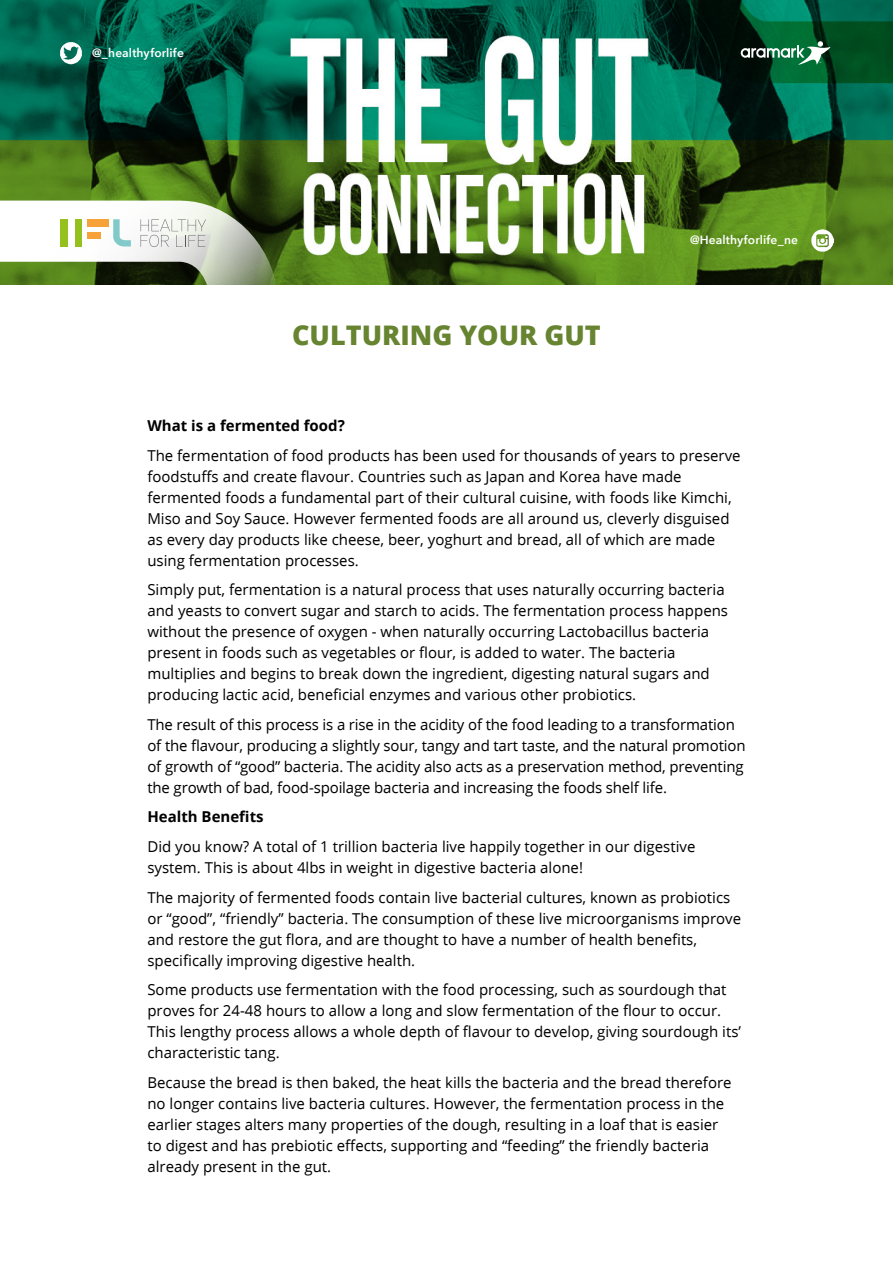
<style>
.page{position:relative;width:893px;height:1263px;background:#fff}
.page>*{position:absolute;margin:0;border:0;box-sizing:border-box;transform-origin:0 0}
.t1{font:800 27px "Open Sans";color:#678430}
.t2{font:15px/21px "Open Sans";color:#000}
.t3{font:700 15px "Open Sans";color:#000}
.t4{font:600 12px "Avenir Next";letter-spacing:.01em;color:#fff}
</style>
<div class="page">
<img style="left:0;top:0;width:893px;height:285px">
<img style="left:60px;top:42px;width:22px;height:23px">
<img style="left:812px;top:229px;width:21px;height:22px">
<svg style="left:0;top:201px;width:278px;height:84px"></svg>
<svg style="left:666px;top:0;width:227px;height:83px;background:#07492e"></svg>
<p class="t4" style="left:92px;top:43px;width:93px">@_healthyforlife</p>
<h1 class="t1" style="left:292px;top:320px;width:310px">CULTURING YOUR GUT</h1>
<p class="t4" style="left:690px;top:230px;width:109px">@Healthyforlife_ne</p>
<p class="t3" style="left:147px;top:417px;width:199px">What is a fermented food?</p>
<p class="t2" style="left:147px;top:445px;width:595px">The fermentation of food products has been used for thousands of years to preserve foodstuffs and create flavour. Countries such as Japan and Korea have made fermented foods a fundamental part of their cultural cuisine, with foods like Kimchi, Miso and Soy Sauce. However fermented foods are all around us, cleverly disguised as every day products like cheese, beer, yoghurt and bread, all of which are made using fermentation processes.</p>
<p class="t2" style="left:147px;top:580px;width:582px">Simply put, fermentation is a natural process that uses naturally occurring bacteria and yeasts to convert sugar and starch to acids. The fermentation process happens without the presence of oxygen - when naturally occurring Lactobacillus bacteria present in foods such as vegetables or flour, is added to water. The bacteria multiplies and begins to break down the ingredient, digesting natural sugars and producing lactic acid, beneficial enzymes and various other probiotics.</p>
<p class="t2" style="left:147px;top:714px;width:600px">The result of this process is a rise in the acidity of the food leading to a transformation of the flavour, producing a slightly sour, tangy and tart taste, and the natural promotion of growth of “good” bacteria. The acidity also acts as a preservation method, preventing the growth of bad, food-spoilage bacteria and increasing the foods shelf life.</p>
<p class="t3" style="left:147px;top:808px;width:118px">Health Benefits</p>
<p class="t2" style="left:147px;top:836px;width:549px">Did you know? A total of 1 trillion bacteria live happily together in our digestive system. This is about 4lbs in weight in digestive bacteria alone!</p>
<p class="t2" style="left:147px;top:887px;width:595px">The majority of fermented foods contain live bacterial cultures, known as probiotics or “good”, “friendly” bacteria. The consumption of these live microorganisms improve and restore the gut flora, and are thought to have a number of health benefits, specifically improving digestive health.</p>
<p class="t2" style="left:147px;top:979px;width:595px">Some products use fermentation with the food processing, such as sourdough that proves for 24-48 hours to allow a long and slow fermentation of the flour to occur.<br>This lengthy process allows a whole depth of flavour to develop, giving sourdough its’ characteristic tang.</p>
<p class="t2" style="left:147px;top:1072px;width:586px">Because the bread is then baked, the heat kills the bacteria and the bread therefore no longer contains live bacteria cultures. However, the fermentation process in the earlier stages alters many properties of the dough, resulting in a loaf that is easier to digest and has prebiotic effects, supporting and “feeding” the friendly bacteria already present in the gut.</p>
</div>
